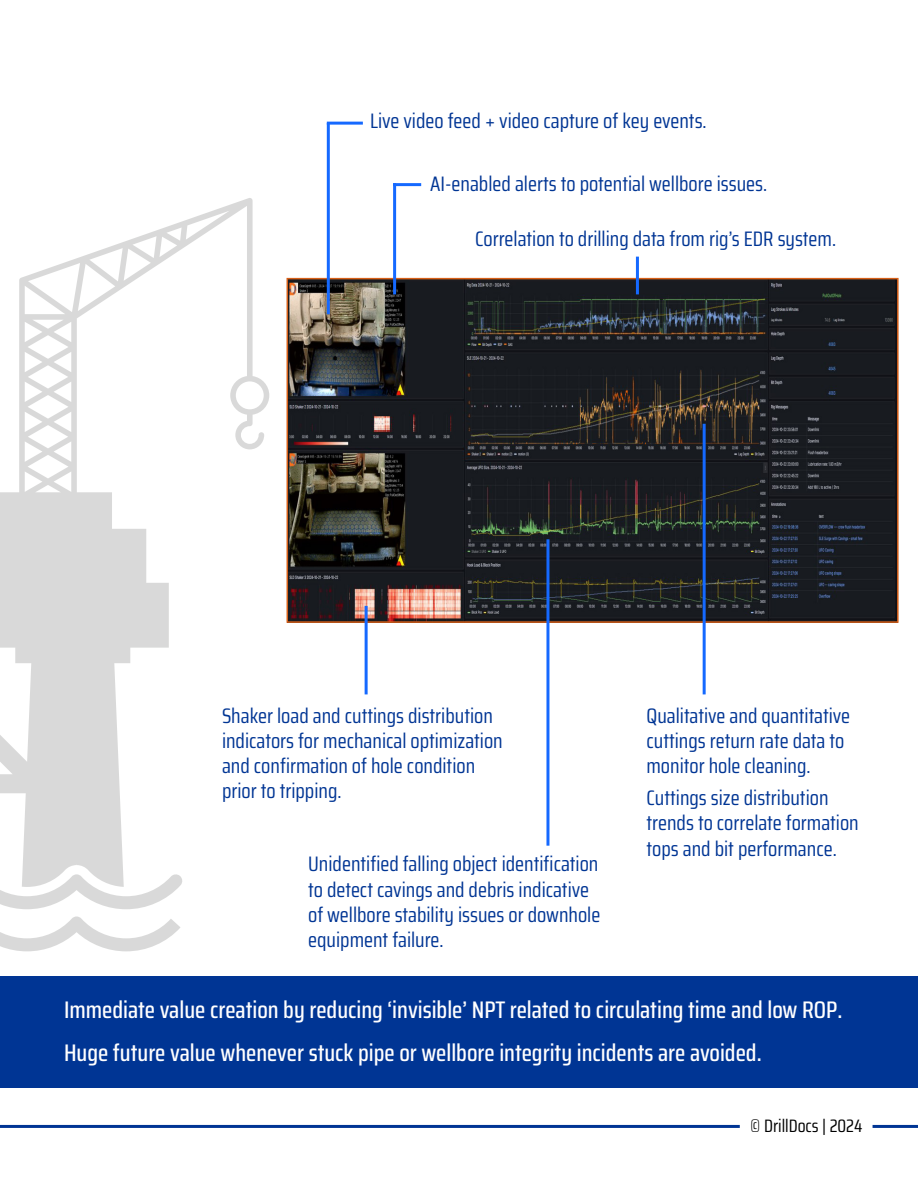
<style>
.page{position:relative;width:918px;height:1188px;background:#fff}
.page>*{position:absolute;margin:0;border:0;box-sizing:border-box;transform-origin:0 0}
.t1{font:500 24px "Saira Condensed";color:#fff}
.t2{font:21px/25.2px "Saira Condensed";color:#003594}
.t3{font:18px "Saira Condensed";color:#000}
</style>
<div class="page">
<hr style="left:0;top:1125px;width:740px;height:3px;background:#003594">
<hr style="left:873px;top:1125px;width:45px;height:3px;background:#003594">
<svg style="left:0;top:198px;width:269px;height:676px"></svg>
<svg style="left:0;top:874px;width:182px;height:35px"></svg>
<svg style="left:0;top:916px;width:181px;height:35px"></svg>
<img style="left:290px;top:281px;width:606px;height:339px">
<div style="left:287px;top:278px;width:612px;height:345px;border:2px solid #d86018"></div>
<hr style="left:327px;top:123px;width:3px;height:191px;background:#1569ff">
<hr style="left:327px;top:122px;width:36px;height:3px;background:#1569ff">
<hr style="left:393px;top:183px;width:3px;height:111px;background:#1569ff">
<hr style="left:393px;top:183px;width:28px;height:3px;background:#1569ff">
<hr style="left:365px;top:606px;width:3px;height:88px;background:#1569ff">
<hr style="left:636px;top:257px;width:3px;height:37px;background:#1569ff">
<hr style="left:703px;top:424px;width:3px;height:270px;background:#1569ff">
<hr style="left:546px;top:539px;width:3px;height:307px;background:#1569ff">
<div style="left:0;top:976px;width:918px;height:112px;background:#003594"></div>
<p class="t2" style="left:370px;top:107px;width:338px">Live video feed + video capture of key events.</p>
<p class="t2" style="left:430px;top:170px;width:339px">AI-enabled alerts to potential wellbore issues.</p>
<p class="t2" style="left:475px;top:226px;width:363px">Correlation to drilling data from rig’s EDR system.</p>
<p class="t2" style="left:222px;top:702px;width:282px">Shaker load and cuttings distribution indicators for mechanical optimization and confirmation of hole condition prior to tripping.</p>
<p class="t2" style="left:308px;top:851px;width:294px">Unidentified falling object identification to detect cavings and debris indicative of wellbore stability issues or downhole equipment failure.</p>
<p class="t2" style="left:647px;top:702px;width:205px">Qualitative and quantitative cuttings return rate data to monitor hole cleaning.</p>
<p class="t2" style="left:647px;top:785px;width:214px">Cuttings size distribution trends to correlate formation tops and bit performance.</p>
<p class="t1" style="left:64px;top:992px;width:780px">Immediate value creation by reducing ‘invisible’ NPT related to circulating time and low ROP.</p>
<p class="t1" style="left:64px;top:1034px;width:699px">Huge future value whenever stuck pipe or wellbore integrity incidents are avoided.</p>
<p class="t3" style="left:750px;top:1113px;width:114px">© DrillDocs | 2024</p>
</div>
